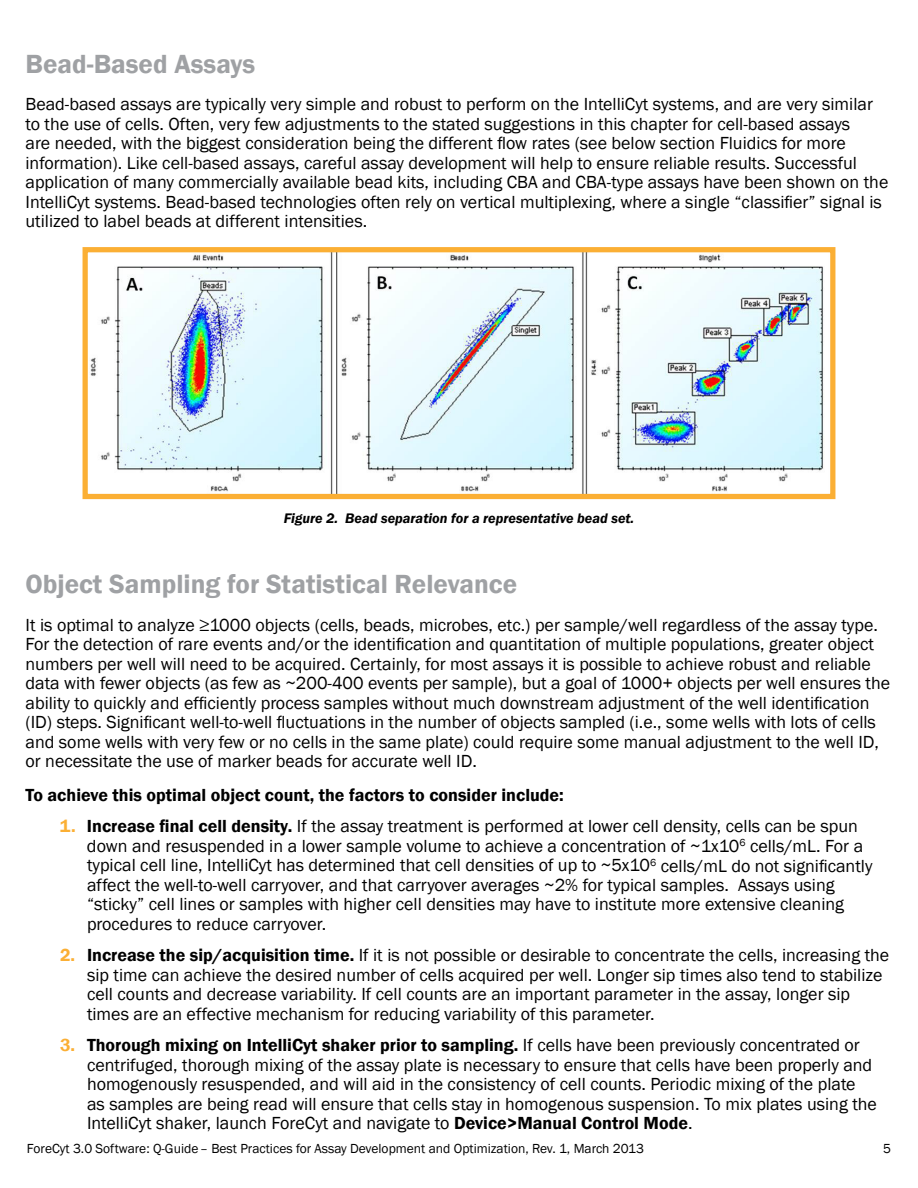
<style>
.page{position:relative;width:918px;height:1188px;background:#fff}
.page>*{position:absolute;margin:0;border:0;box-sizing:border-box;transform-origin:0 0}
.t1{font:600 27px "Franklin Gothic";color:#9fa1a4}
.t2{font:18px/19.5px "Franklin Gothic";color:#000}
.t3{font:600 18px "Franklin Gothic";color:#000}
.t4{font:italic 600 14.25px "Franklin Gothic";color:#000}
.t5{font:13.5px "Franklin Gothic";color:#000}
.s1{font-weight:600;color:#fbaf34}
.s2{font-weight:600}
</style>
<div class="page">
<img style="left:90px;top:253px;width:734px;height:240px">
<div style="left:83px;top:247px;width:752px;height:252px;border:5px solid #fbaf34"></div>
<h1 class="t1" style="left:26px;top:47px;width:231px">Bead-Based Assays</h1>
<p class="t2" style="left:26px;top:95px;width:864px">Bead-based assays are typically very simple and robust to perform on the IntelliCyt systems, and are very similar to the use of cells. Often, very few adjustments to the stated suggestions in this chapter for cell-based assays<br>are needed, with the biggest consideration being the different flow rates (see below section Fluidics for more information). Like cell-based assays, careful assay development will help to ensure reliable results. Successful application of many commercially available bead kits, including CBA and CBA-type assays have been shown on the IntelliCyt systems. Bead-based technologies often rely on vertical multiplexing, where a single “classifier” signal is utilized to label beads at different intensities.</p>
<p class="t4" style="left:284px;top:509px;width:352px">Figure 2. Bead separation for a representative bead set.</p>
<h1 class="t1" style="left:26px;top:568px;width:493px">Object Sampling for Statistical Relevance</h1>
<p class="t2" style="left:26px;top:616px;width:866px">It is optimal to analyze ≥1000 objects (cells, beads, microbes, etc.) per sample/well regardless of the assay type.<br>For the detection of rare events and/or the identification and quantitation of multiple populations, greater object numbers per well will need to be acquired. Certainly, for most assays it is possible to achieve robust and reliable data with fewer objects (as few as ~200-400 events per sample), but a goal of 1000+ objects per well ensures the ability to quickly and efficiently process samples without much downstream adjustment of the well identification (ID) steps. Significant well-to-well fluctuations in the number of objects sampled (i.e., some wells with lots of cells and some wells with very few or no cells in the same plate) could require some manual adjustment to the well ID, or necessitate the use of marker beads for accurate well ID.</p>
<p class="t3" style="left:26px;top:784px;width:540px">To achieve this optimal object count, the factors to consider include:</p>
<p class="t2" style="left:87px;top:817px;width:787px;text-indent:-27px"><span class="s1">1.</span> <span class="s2">Increase final cell density.</span> If the assay treatment is performed at lower cell density, cells can be spun down and resuspended in a lower sample volume to achieve a concentration of ~1x10<sup>6</sup> cells/mL. For a typical cell line, IntelliCyt has determined that cell densities of up to ~5x10<sup>6</sup> cells/mL do not significantly affect the well-to-well carryover, and that carryover averages ~2% for typical samples. Assays using “sticky” cell lines or samples with higher cell densities may have to institute more extensive cleaning procedures to reduce carryover.</p>
<p class="t2" style="left:87px;top:946px;width:804px;text-indent:-27px"><span class="s1">2.</span> <span class="s2">Increase the sip/acquisition time.</span> If it is not possible or desirable to concentrate the cells, increasing the sip time can achieve the desired number of cells acquired per well. Longer sip times also tend to stabilize cell counts and decrease variability. If cell counts are an important parameter in the assay, longer sip times are an effective mechanism for reducing variability of this parameter.</p>
<p class="t2" style="left:87px;top:1036px;width:792px;text-indent:-27px"><span class="s1">3.</span> <span class="s2">Thorough mixing on IntelliCyt shaker prior to sampling.</span> If cells have been previously concentrated or centrifuged, thorough mixing of the assay plate is necessary to ensure that cells have been properly and homogenously resuspended, and will aid in the consistency of cell counts. Periodic mixing of the plate as samples are being read will ensure that cells stay in homogenous suspension. To mix plates using the IntelliCyt shaker, launch ForeCyt and navigate to <span class="s2">Device&gt;Manual Control Mode</span>.</p>
<p class="t5" style="left:27px;top:1140px;width:619px">ForeCyt 3.0 Software: Q-Guide– Best Practices for Assay Development and Optimization, Rev. 1, March 2013</p>
<p class="t5" style="left:883px;top:1140px;width:9px">5</p>
</div>
